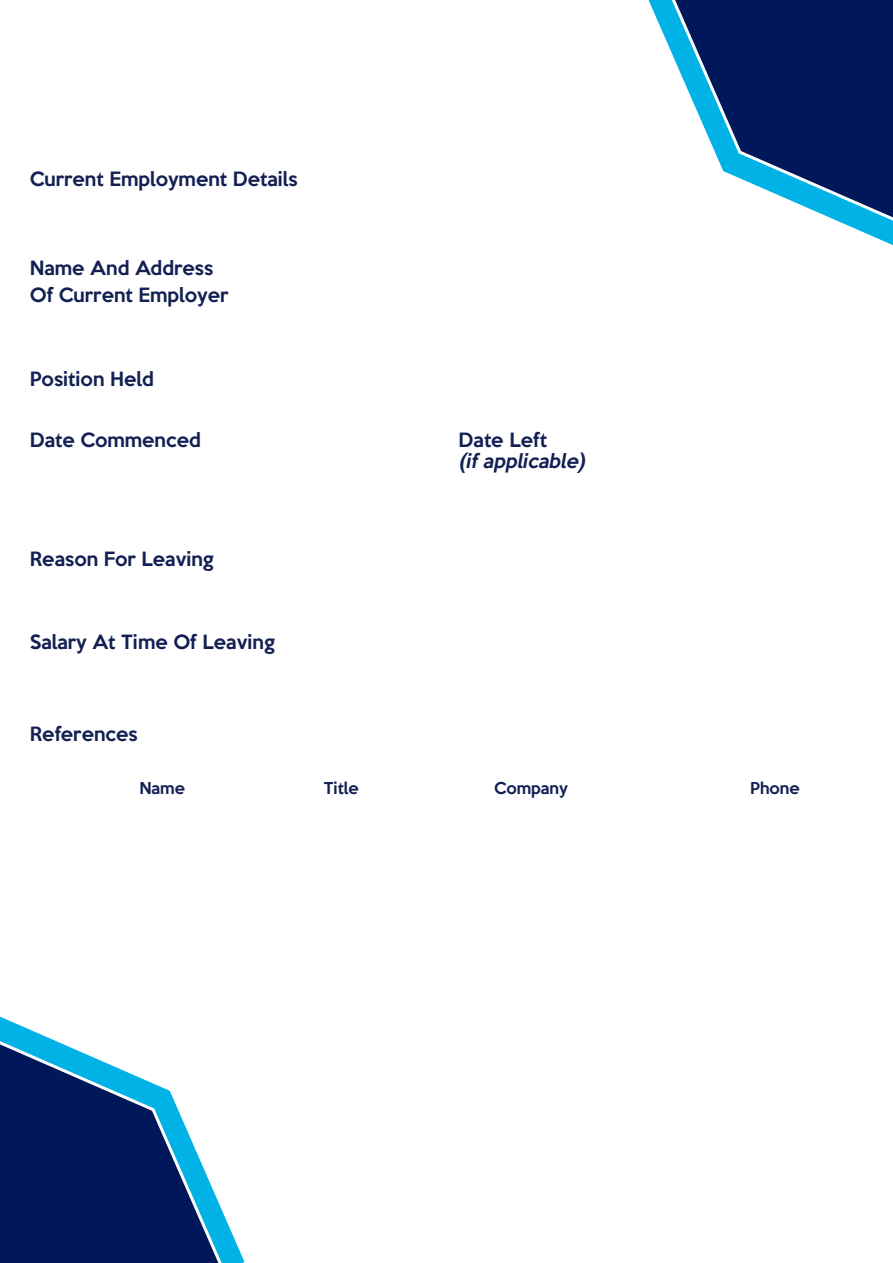
<style>
.page{position:relative;width:893px;height:1263px;background:#fff}
.page>*{position:absolute;margin:0;border:0;box-sizing:border-box;transform-origin:0 0}
.t1{font:500 18px/27px "Keep Calm";color:#122053}
.t2{font:italic 500 18px "Keep Calm";color:#122053}
.t3{font:500 15px "Keep Calm";color:#122053}
</style>
<div class="page">
<svg style="left:0;top:1016px;width:244px;height:247px"></svg>
<svg style="left:0;top:1031px;width:231px;height:232px"></svg>
<svg style="left:649px;top:0;width:244px;height:245px"></svg>
<svg style="left:662px;top:0;width:231px;height:230px"></svg>
<p class="t1" style="left:30px;top:164px;width:270px">Current Employment Details</p>
<p class="t1" style="left:30px;top:253px;width:200px">Name And Address<br>Of Current Employer</p>
<p class="t1" style="left:30px;top:364px;width:126px">Position Held</p>
<p class="t1" style="left:30px;top:424px;width:173px">Date Commenced</p>
<p class="t1" style="left:459px;top:424px;width:90px">Date Left</p>
<p class="t2" style="left:459px;top:445px;width:128px">(ifapplicable)</p>
<p class="t1" style="left:30px;top:544px;width:186px">Reason For Leaving</p>
<p class="t1" style="left:30px;top:627px;width:247px">Salary At Time Of Leaving</p>
<p class="t1" style="left:30px;top:719px;width:109px">References</p>
<p class="t3" style="left:139px;top:775px;width:47px">Name</p>
<p class="t3" style="left:324px;top:775px;width:37px">Title</p>
<p class="t3" style="left:494px;top:775px;width:75px">Company</p>
<p class="t3" style="left:750px;top:775px;width:51px">Phone</p>
</div>
